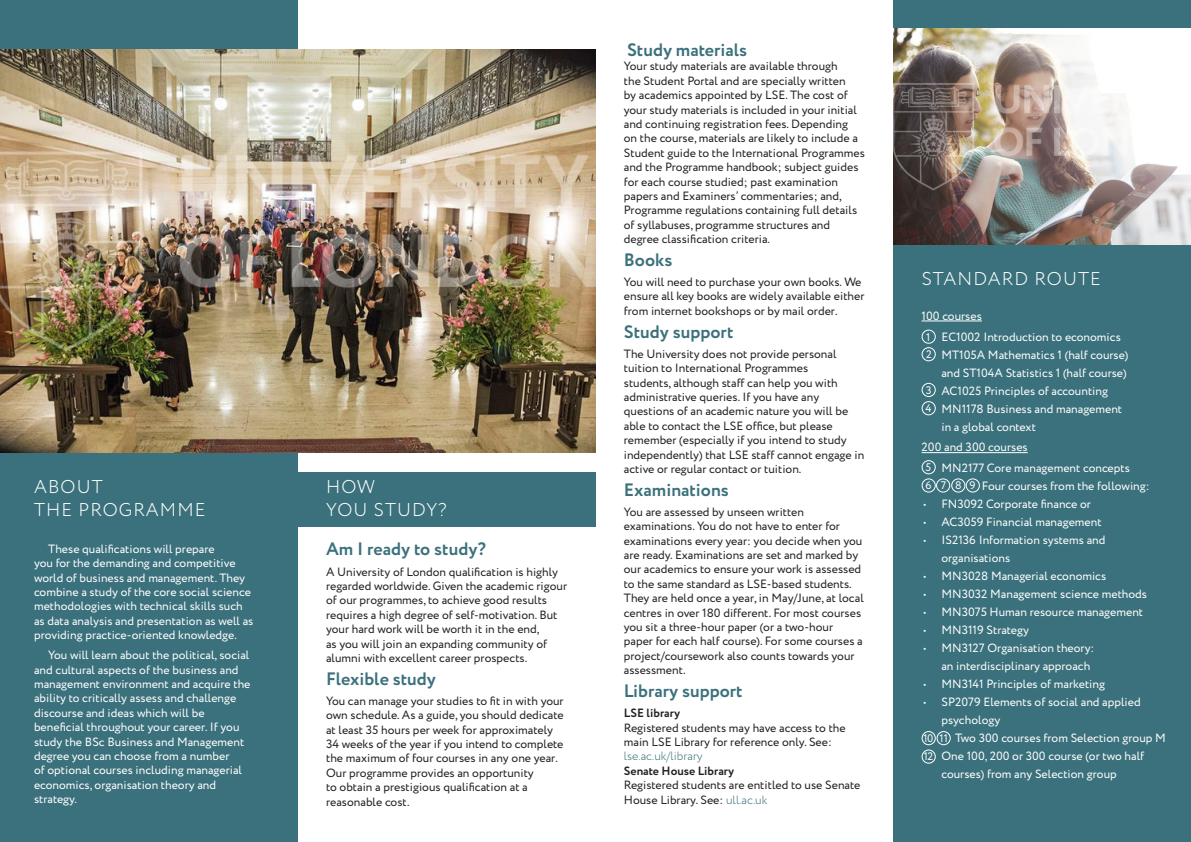
<style>
.page{position:relative;width:1191px;height:842px;background:#fff}
.page>*{position:absolute;margin:0;border:0;box-sizing:border-box;transform-origin:0 0}
.t1{font:300 18.5px/22.2px "Circe";letter-spacing:.06em;color:#fff}
.t2{font:700 18px "Circe";color:#3b717c}
.t3{font:12px/14.4px "Circe";color:#231f20}
.t4{font:12px/14.4px "Circe";color:#fff}
.t5{font:700 12px "Circe";color:#231f20}
.t6{font:11px "Circe";color:#fff}
.s1{font-weight:300;color:#3b717c}
</style>
<div class="page">
<div style="left:893px;top:0;width:298px;height:842px;background:#3b717c"></div>
<div style="left:279px;top:472px;width:316px;height:54px;background:#3b717c"></div>
<img style="left:893px;top:28px;width:298px;height:216px">
<div style="left:0;top:0;width:298px;height:842px;background:#3b717c"></div>
<img style="left:0;top:50px;width:595px;height:402px">
<hr style="left:921px;top:321px;width:61px;height:1px;background:#fff">
<hr style="left:921px;top:452px;width:106px;height:1px;background:#fff">
<div style="left:921px;top:330px;width:14px;height:14px;border:1px solid #fff;border-radius:50%"></div>
<div style="left:921px;top:347px;width:14px;height:14px;border:1px solid #fff;border-radius:50%"></div>
<div style="left:921px;top:383px;width:14px;height:14px;border:1px solid #fff;border-radius:50%"></div>
<div style="left:921px;top:401px;width:14px;height:14px;border:1px solid #fff;border-radius:50%"></div>
<div style="left:921px;top:460px;width:14px;height:14px;border:1px solid #fff;border-radius:50%"></div>
<div style="left:921px;top:478px;width:14px;height:15px;border:1px solid #fff;border-radius:50%"></div>
<div style="left:936px;top:478px;width:14px;height:15px;border:1px solid #fff;border-radius:50%"></div>
<div style="left:951px;top:478px;width:14px;height:15px;border:1px solid #fff;border-radius:50%"></div>
<div style="left:965px;top:478px;width:15px;height:15px;border:1px solid #fff;border-radius:50%"></div>
<div style="left:921px;top:731px;width:14px;height:14px;border:1px solid #fff;border-radius:50%"></div>
<div style="left:936px;top:731px;width:14px;height:14px;border:1px solid #fff;border-radius:50%"></div>
<div style="left:921px;top:749px;width:14px;height:15px;border:1px solid #fff;border-radius:50%"></div>
<p class="t1" style="left:34px;top:476px;width:173px">ABOUT<br>THE PROGRAMME</p>
<p class="t4" style="left:34px;top:542px;width:221px;text-indent:14px">These qualifications will prepare<br>you for the demanding and competitive world of business and management. They combine a study of the core social science methodologies with technical skills such as data analysis and presentation as well as providing practice-oriented knowledge.</p>
<p class="t4" style="left:34px;top:648px;width:218px;text-indent:14px">You will learn about the political, social and cultural aspects of the business and management environment and acquire the ability to critically assess and challenge discourse and ideas which will be beneficial throughout your career. If you study the BSc Business and Management degree you can choose from a number<br>of optional courses including managerial economics, organisation theory and strategy.</p>
<p class="t1" style="left:326px;top:476px;width:50px">HOW</p>
<p class="t1" style="left:326px;top:499px;width:122px">YOU STUDY?</p>
<p class="t2" style="left:326px;top:537px;width:161px">Am I ready to study?</p>
<p class="t3" style="left:326px;top:565px;width:242px">A University of London qualification is highly regarded worldwide. Given the academic rigour of our programmes, to achieve good results requires a high degree of self-motivation. But your hard work will be worth it in the end,<br>as you will join an expanding community of alumni with excellent career prospects.</p>
<p class="t2" style="left:326px;top:666px;width:111px">Flexible study</p>
<p class="t3" style="left:326px;top:694px;width:239px">You can manage your studies to fit in with your own schedule. As a guide, you should dedicate at least 35 hours per week for approximately 34 weeks of the year if you intend to complete the maximum of four courses in any one year.<br>Our programme provides an opportunity<br>to obtain a prestigious qualification at a reasonable cost.</p>
<p class="t2" style="left:627px;top:38px;width:122px">Study materials</p>
<p class="t3" style="left:624px;top:59px;width:242px">Your study materials are available through<br>the Student Portal and are specially written<br>by academics appointed by LSE. The cost of your study materials is included in your initial and continuing registration fees. Depending<br>on the course, materials are likely to include a Student guide to the International Programmes and the Programme handbook; subject guides for each course studied; past examination papers and Examiners’ commentaries; and, Programme regulations containing full details of syllabuses, programme structures and degree classification criteria.</p>
<p class="t2" style="left:624px;top:248px;width:50px">Books</p>
<p class="t3" style="left:624px;top:275px;width:242px">You will need to purchase your own books. We ensure all key books are widely available either from internet bookshops or by mail order.</p>
<p class="t2" style="left:624px;top:319px;width:111px">Study support</p>
<p class="t3" style="left:624px;top:347px;width:242px">The University does not provide personal tuition to International Programmes<br>students, although staff can help you with administrative queries. If you have any questions of an academic nature you will be able to contact the LSE office, but please remember (especially if you intend to study independently) that LSE staff cannot engage in active or regular contact or tuition.</p>
<p class="t2" style="left:624px;top:478px;width:107px">Examinations</p>
<p class="t3" style="left:624px;top:505px;width:241px">You are assessed by unseen written examinations. You do not have to enter for examinations every year: you decide when you are ready. Examinations are set and marked by our academics to ensure your work is assessed to the same standard as LSE-based students.<br>They are held once a year, in May/June, at local centres in over 180 different. For most courses you sit a three-hour paper (or a two-hour paper for each half course). For some courses a project/coursework also counts towards your assessment.</p>
<p class="t2" style="left:624px;top:679px;width:120px">Library support</p>
<p class="t5" style="left:624px;top:705px;width:58px">LSE library</p>
<p class="t3" style="left:624px;top:721px;width:223px">Registered students may have access to the main LSE Library for reference only. See: <span class="s1">lse.ac.uk/library</span></p>
<p class="t5" style="left:624px;top:763px;width:112px">Senate House Library</p>
<p class="t3" style="left:624px;top:778px;width:238px">Registered students are entitled to use Senate<br>House Library. See: <span class="s1">ull.ac.uk</span></p>
<p class="t1" style="left:921px;top:268px;width:180px">STANDARD ROUTE</p>
<p class="t4" style="left:921px;top:309px;width:62px">100 courses</p>
<p class="t4" style="left:941px;top:330px;width:181px">EC1002 Introduction to economics</p>
<p class="t4" style="left:941px;top:346px;width:188px;line-height:18px">MT105A Mathematics 1 (half course) and ST104A Statistics 1 (half course)</p>
<p class="t4" style="left:941px;top:384px;width:168px">AC1025 Principles of accounting</p>
<p class="t4" style="left:941px;top:400px;width:182px;line-height:18px">MN1178 Business and management in a global context</p>
<p class="t4" style="left:921px;top:441px;width:108px">200 and 300 courses</p>
<p class="t4" style="left:941px;top:461px;width:190px">MN2177 Core management concepts</p>
<p class="t4" style="left:982px;top:479px;width:169px">Four courses from the following:</p>
<p class="t4" style="left:923px;top:497px;width:169px">• FN3092 Corporate finance or</p>
<p class="t4" style="left:923px;top:515px;width:180px">• AC3059 Financial management</p>
<p class="t4" style="left:941px;top:532px;width:165px;line-height:18px;text-indent:-18px">• IS2136 Information systems and organisations</p>
<p class="t4" style="left:923px;top:569px;width:184px">• MN3028 Managerial economics</p>
<p class="t4" style="left:923px;top:587px;width:225px">• MN3032 Management science methods</p>
<p class="t4" style="left:923px;top:605px;width:221px">• MN3075 Human resource management</p>
<p class="t4" style="left:923px;top:623px;width:107px">• MN3119 Strategy</p>
<p class="t4" style="left:941px;top:640px;width:154px;line-height:18px;text-indent:-18px">• MN3127 Organisation theory: an interdisciplinary approach</p>
<p class="t4" style="left:923px;top:677px;width:183px">• MN3141 Principles of marketing</p>
<p class="t4" style="left:941px;top:694px;width:201px;line-height:18px;text-indent:-18px">• SP2079 Elements of social and applied psychology</p>
<p class="t4" style="left:955px;top:731px;width:212px">Two 300 courses from Selection group M</p>
<p class="t4" style="left:941px;top:748px;width:204px;line-height:18px">One 100, 200 or 300 course (or two half courses) from any Selection group</p>
<p class="t6" style="left:926px;top:329px;width:6px">1</p>
<p class="t6" style="left:926px;top:347px;width:7px">2</p>
<p class="t6" style="left:926px;top:383px;width:7px">3</p>
<p class="t6" style="left:925px;top:401px;width:8px">4</p>
<p class="t6" style="left:925px;top:460px;width:7px">5</p>
<p class="t6" style="left:925px;top:478px;width:8px">6</p>
<p class="t6" style="left:940px;top:478px;width:7px">7</p>
<p class="t6" style="left:955px;top:478px;width:8px">8</p>
<p class="t6" style="left:969px;top:478px;width:8px">9</p>
<p class="t6" style="left:923px;top:731px;width:11px">10</p>
<p class="t6" style="left:939px;top:731px;width:10px">11</p>
<p class="t6" style="left:924px;top:749px;width:11px">12</p>
</div>
